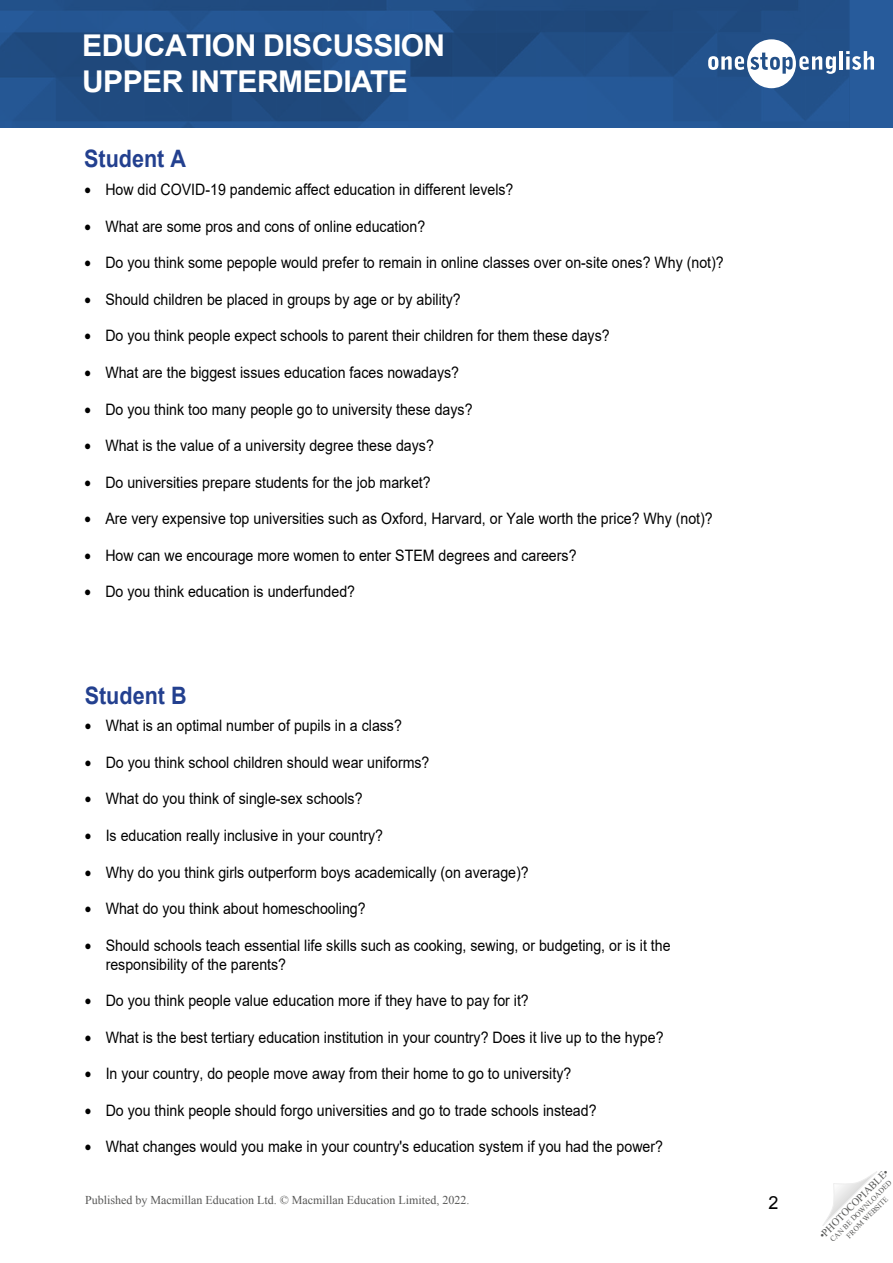
<style>
.page{position:relative;width:893px;height:1263px;background:#fff}
.page>*{position:absolute;margin:0;border:0;box-sizing:border-box;transform-origin:0 0}
.t1{font:700 30px/36px "Arial";letter-spacing:-.015em;color:#fff}
.t2{font:700 24px "Arial";color:#23408f;scale:.9 1}
.t3{font:18px "Arial";color:#000}
.t4{font:15.75px/18.9px "Arial";color:#000;scale:.9 1}
.t5{font:12px "Times New Roman";color:#575756}
.t6{font:10.5px "Times New Roman";color:#575756}
.t7{font:7.5px/9px "Times New Roman";color:#575756;text-align:center}
.s1{font-style:inherit}
</style>
<div class="page">
<svg style="left:822px;top:1171px;width:55px;height:55px"></svg>
<img style="left:0;top:0;width:893px;height:128px">
<svg style="left:708px;top:39px;width:128px;height:49px"></svg>
<hr style="left:839px;top:51px;width:4px;height:19px;background:#fff">
<svg style="left:846px;top:51px;width:28px;height:19px"></svg>
<h1 class="t1" style="left:82px;top:28px;width:365px">EDUCATION DISCUSSION<br>UPPER INTERMEDIATE</h1>
<h2 class="t2" style="left:84px;top:142px;width:115px">Student <span class="s1">A</span></h2>
<p class="t4" style="left:84px;top:180px;width:478px">• How did COVID-19 pandemic affect education in different levels?</p>
<p class="t4" style="left:84px;top:217px;width:380px">• What are some pros and cons of online education?</p>
<p class="t4" style="left:84px;top:253px;width:712px">• Do you think some pepople would prefer to remain in online classes over on-site ones? Why (not)?</p>
<p class="t4" style="left:84px;top:290px;width:420px">• Should children be placed in groups by age or by ability?</p>
<p class="t4" style="left:84px;top:326px;width:585px">• Do you think people expect schools to parent their children for them these days?</p>
<p class="t4" style="left:84px;top:363px;width:418px">• What are the biggest issues education faces nowadays?</p>
<p class="t4" style="left:84px;top:399px;width:433px">• Do you think too many people go to university these days?</p>
<p class="t4" style="left:84px;top:436px;width:390px">• What is the value of a university degree these days?</p>
<p class="t4" style="left:84px;top:473px;width:386px">• Do universities prepare students for the job market?</p>
<p class="t4" style="left:84px;top:509px;width:700px">• Are very expensive top universities such as Oxford, Harvard, or Yale worth the price? Why (not)?</p>
<p class="t4" style="left:84px;top:546px;width:548px">• How can we encourage more women to enter STEM degrees and careers?</p>
<p class="t4" style="left:84px;top:582px;width:302px">• Do you think education is underfunded?</p>
<h2 class="t2" style="left:85px;top:679px;width:115px">Student <span class="s1">B</span></h2>
<p class="t4" style="left:85px;top:716px;width:354px">• What is an optimal number of pupils in a class?</p>
<p class="t4" style="left:85px;top:753px;width:385px">• Do you think school children should wear uniforms?</p>
<p class="t4" style="left:85px;top:789px;width:310px">• What do you think of single-sex schools?</p>
<p class="t4" style="left:85px;top:826px;width:333px">• Is education really inclusive in your country?</p>
<p class="t4" style="left:85px;top:862px;width:495px">• Why do you think girls outperform boys academically (on average)?</p>
<p class="t4" style="left:85px;top:899px;width:314px">• What do you think about homeschooling?</p>
<p class="t4" style="left:106px;top:936px;width:629px;text-indent:-21px">• Should schools teach essential life skills such as cooking, sewing, or budgeting, or is it the responsibility of the parents?</p>
<p class="t4" style="left:85px;top:991px;width:495px">• Do you think people value education more if they have to pay for it?</p>
<p class="t4" style="left:85px;top:1028px;width:645px">• What is the best tertiary education institution in your country? Does it live up to the hype?</p>
<p class="t4" style="left:85px;top:1064px;width:542px">• In your country, do people move away from their home to go to university?</p>
<p class="t4" style="left:85px;top:1101px;width:570px">• Do you think people should forgo universities and go to trade schools instead?</p>
<p class="t4" style="left:85px;top:1137px;width:644px">• What changes would you make in your country's education system if you had the power?</p>
<p class="t5" style="left:85px;top:1192px;width:386px">Published by Macmillan Education Ltd. © Macmillan Education Limited, 2022.</p>
<p class="t3" style="left:769px;top:1191px;width:12px">2</p>
<p class="t6" style="left:816px;top:1232px;width:95px;rotate:-45deg">•PHOTOCOPIABLE•</p>
<p class="t7" style="left:828px;top:1237px;width:85px;rotate:-45deg">CAN BE DOWNLOADED<br>FROM WEBSITE</p>
</div>
